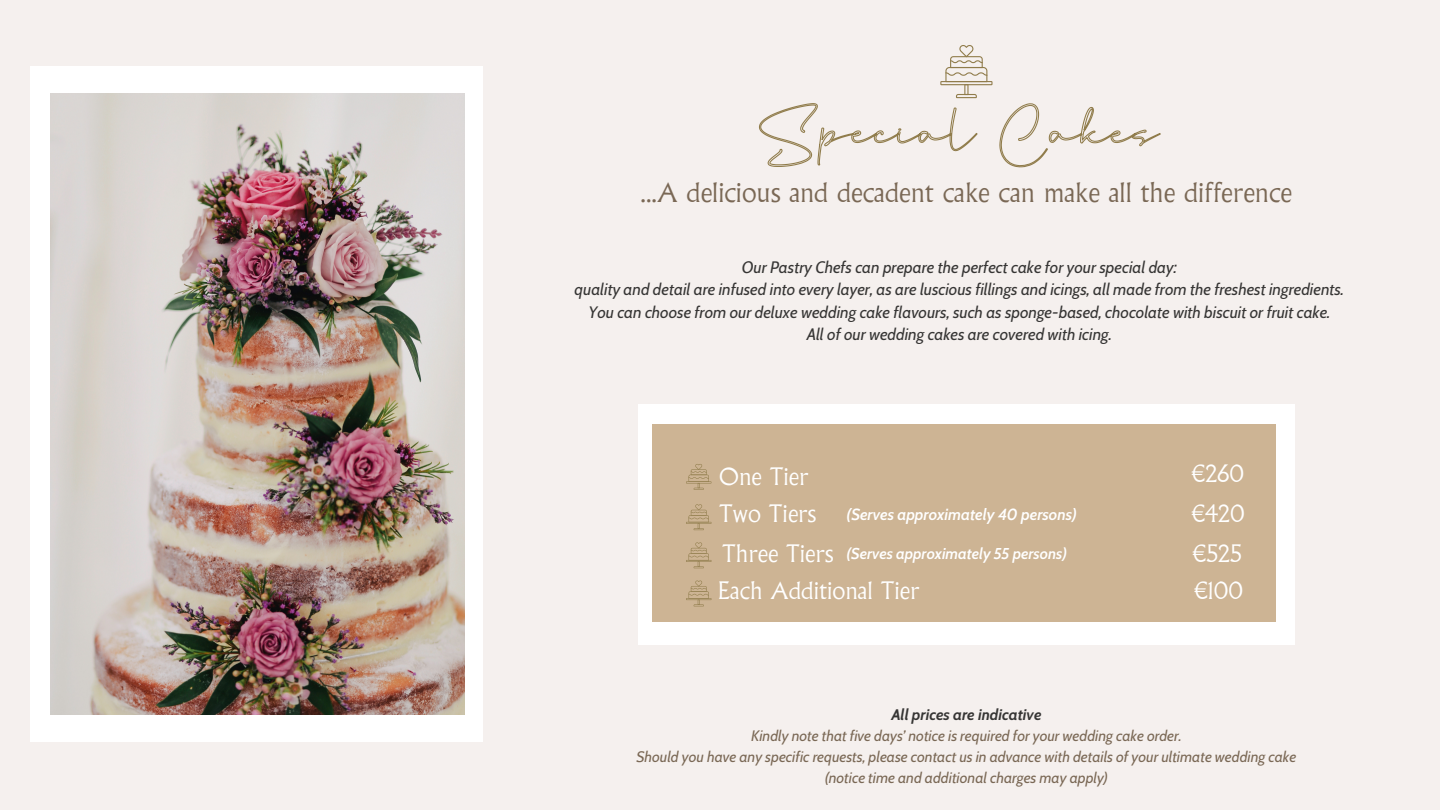
<style>
.page{position:relative;width:1440px;height:810px;background:#f5f0ee}
.page>*{position:absolute;margin:0;border:0;box-sizing:border-box;transform-origin:0 0}
.t1{font:300 26.5px "Albertus MT Pro";color:#7a6855}
.t2{font:300 23.5px "Albertus MT Pro";color:#fff}
.t3{font:italic 16.5px "Cabin";color:#363534}
.t4{font:italic 600 15.7px "Cabin";color:#fff}
.t5{font:italic 600 15.3px "Cabin";color:#fff}
.t6{font:italic 700 15.3px "Cabin";color:#363534}
.t7{font:italic 15.1px "Cabin";color:#7a6855}
</style>
<div class="page">
<div style="left:30px;top:66px;width:452px;height:676px;background:#fff"></div>
<img style="left:50px;top:93px;width:415px;height:622px">
<div style="left:638px;top:404px;width:657px;height:240px;background:#fff"></div>
<div style="left:652px;top:424px;width:624px;height:197px;background:#cdb494"></div>
<svg style="left:686px;top:464px;width:25px;height:26px"></svg>
<svg style="left:686px;top:504px;width:25px;height:26px"></svg>
<svg style="left:686px;top:542px;width:25px;height:26px"></svg>
<svg style="left:686px;top:581px;width:25px;height:25px"></svg>
<svg style="left:759px;top:45px;width:402px;height:123px"></svg>
<h1 class="t1" style="left:641px;top:180px;width:653px">...A delicious and decadent cake can make all the difference</h1>
<h2 class="t3" style="left:742px;top:257px;width:437px">Our Pastry Chefs can prepare the perfect cake for your special day:</h2>
<p class="t3" style="left:575px;top:279px;width:771px">quality and detail are infused into every layer, as are luscious fillings and icings, all made from the freshest ingredients.</p>
<p class="t3" style="left:588px;top:302px;width:743px">You can choose from our deluxe wedding cake flavours, such as sponge-based, chocolate with biscuit or fruit cake.</p>
<p class="t3" style="left:807px;top:324px;width:307px">All of our wedding cakes are covered with icing.</p>
<h3 class="t2" style="left:719px;top:465px;width:91px">One Tier</h3>
<p class="t2" style="left:1191px;top:462px;width:54px">€260</p>
<p class="t2" style="left:719px;top:503px;width:99px">Two Tiers</p>
<p class="t4" style="left:846px;top:505px;width:232px">(Serves approximately 40 persons)</p>
<h3 class="t2" style="left:1191px;top:503px;width:55px">€420</h3>
<p class="t2" style="left:722px;top:542px;width:113px">Three Tiers</p>
<h3 class="t5" style="left:847px;top:544px;width:222px">(Serves approximately 55 persons)</h3>
<h4 class="t2" style="left:1192px;top:542px;width:51px">€525</h4>
<h4 class="t2" style="left:718px;top:580px;width:203px">Each Additional Tier</h4>
<p class="t2" style="left:1194px;top:580px;width:51px">€100</p>
<h3 class="t6" style="left:891px;top:705px;width:152px">All prices are indicative</h3>
<h3 class="t7" style="left:751px;top:726px;width:432px">Kindly note that five days’ notice is required for your wedding cake order.</h3>
<h3 class="t7" style="left:636px;top:747px;width:661px">Should you have any specific requests, please contact us in advance with details of your ultimate wedding cake</h3>
<h3 class="t7" style="left:825px;top:768px;width:285px">(notice time and additional charges may apply)</h3>
</div>
